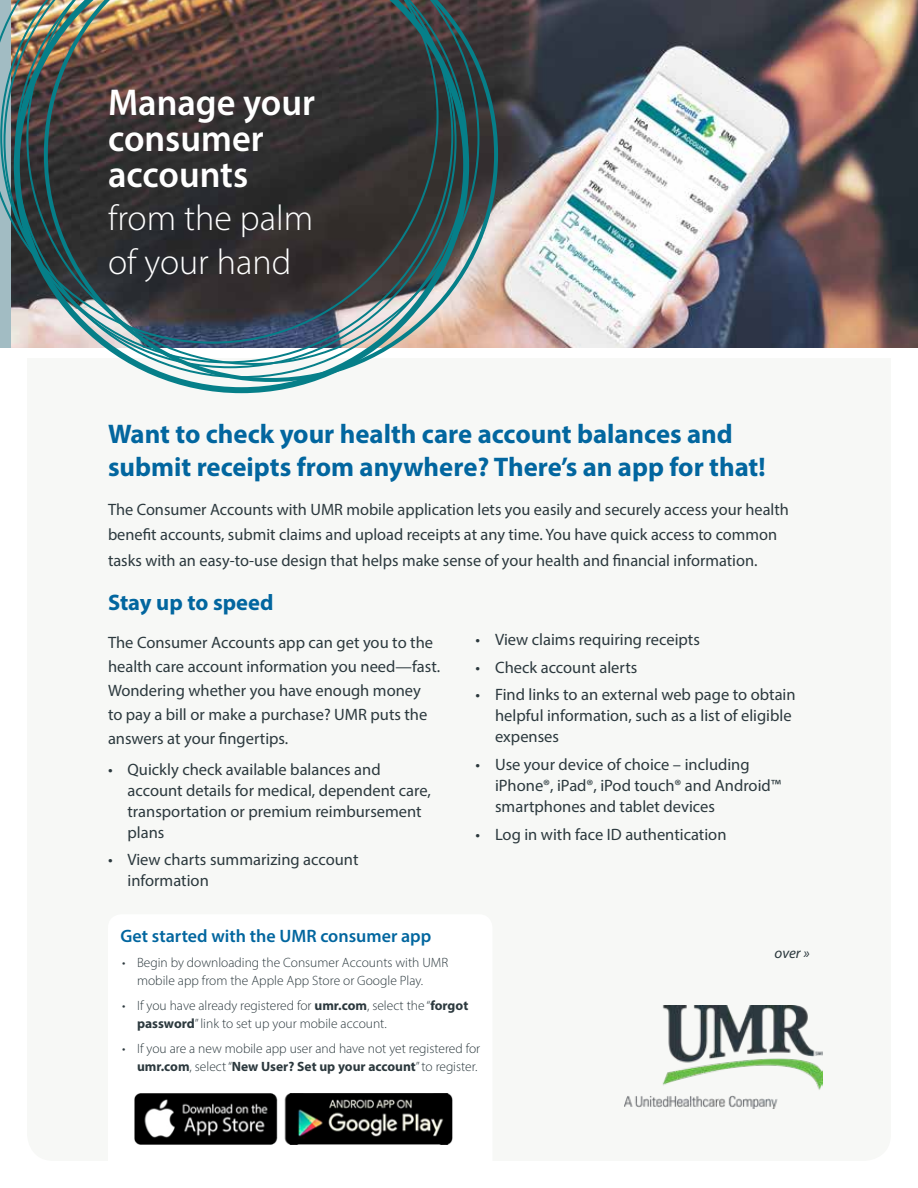
<style>
.page{position:relative;width:918px;height:1188px;background:#fff}
.page>*{position:absolute;margin:0;border:0;box-sizing:border-box;transform-origin:0 0}
.t1{font:600 37.5px/36px "Myriad Pro";color:#fff}
.t2{font:300 36px/43.2px "Myriad Pro";color:#fff}
.t3{font:700 27px/32.4px "Myriad Pro";color:#02669f}
.t4{font:700 22.5px "Myriad Pro";color:#02669f}
.t5{font:600 18px "Myriad Pro";color:#02669f}
.t6{font:16.5px/21px "Myriad Pro";color:#2c393e}
.t7{font:italic 15px "Myriad Pro";color:#2c393e}
.t8{font:300 13.5px/18px "Myriad Pro";color:#2c393e}
.s1{font-weight:700}
</style>
<div class="page">
<img style="left:498px;top:0;width:420px;height:348px">
<svg style="left:469px;top:0;width:29px;height:348px;background:#6d6d69"></svg>
<svg style="left:14px;top:0;width:455px;height:393px"></svg>
<img style="left:0;top:0;width:439px;height:344px">
<svg style="left:134px;top:1093px;width:315px;height:52px"></svg>
<img style="left:135px;top:1094px;width:318px;height:50px">
<img style="left:624px;top:1005px;width:198px;height:104px">
<h1 class="t1" style="left:108px;top:84px;width:209px">Manage your consumer accounts</h1>
<h1 class="t2" style="left:108px;top:196px;width:207px">from the palm of your hand</h1>
<h2 class="t3" style="left:108px;top:417px;width:659px">Want to check your health care account balances and submit receipts from anywhere? There’s an app for that!</h2>
<p class="t6" style="left:108px;top:496px;width:682px;line-height:25.5px">The Consumer Accounts with UMR mobile application lets you easily and securely access your health benefit accounts, submit claims and upload receipts at any time. You have quick access to common tasks with an easy-to-use design that helps make sense of your health and financial information.</p>
<h3 class="t4" style="left:108px;top:588px;width:167px">Stay up to speed</h3>
<p class="t6" style="left:108px;top:630px;width:334px;line-height:24px">The Consumer Accounts app can get you to the health care account information you need—fast.<br>Wondering whether you have enough money<br>to pay a bill or make a purchase? UMR puts the answers at your fingertips.</p>
<p class="t6" style="left:128px;top:758px;width:305px;text-indent:-20px">• Quickly check available balances and account details for medical, dependent care, transportation or premium reimbursement plans</p>
<p class="t6" style="left:128px;top:849px;width:232px;text-indent:-20px">• View charts summarizing account information</p>
<p class="t6" style="left:476px;top:629px;width:226px">• View claims requiring receipts</p>
<p class="t6" style="left:476px;top:656px;width:163px">• Check account alerts</p>
<p class="t6" style="left:495px;top:684px;width:302px;text-indent:-20px">• Find links to an external web page to obtain helpful information, such as a list of eligible expenses</p>
<p class="t6" style="left:495px;top:754px;width:287px;text-indent:-20px">• Use your device of choice – including iPhone®, iPad®, iPod touch® and Android™ smartphones and tablet devices</p>
<p class="t6" style="left:476px;top:824px;width:252px">• Log in with face ID authentication</p>
<h4 class="t5" style="left:121px;top:925px;width:312px">Get started with the UMR consumer app</h4>
<p class="t8" style="left:137px;top:953px;width:313px;text-indent:-15px">• Begin by downloading the Consumer Accounts with UMR mobile app from the Apple App Store or Google Play.</p>
<p class="t8" style="left:137px;top:996px;width:333px;text-indent:-15px">• If you have already registered for <span class="s1">umr.com</span>, select the “<span class="s1">forgot password</span>” link to set up your mobile account.</p>
<p class="t8" style="left:122px;top:1039px;width:360px;text-align:right">• If you are a new mobile app user and have not yet registered for <span class="s1">umr.com</span>, select “<span class="s1">New User? Set up your account</span>” to register.</p>
<p class="t7" style="left:775px;top:944px;width:36px">over »</p>
</div>
